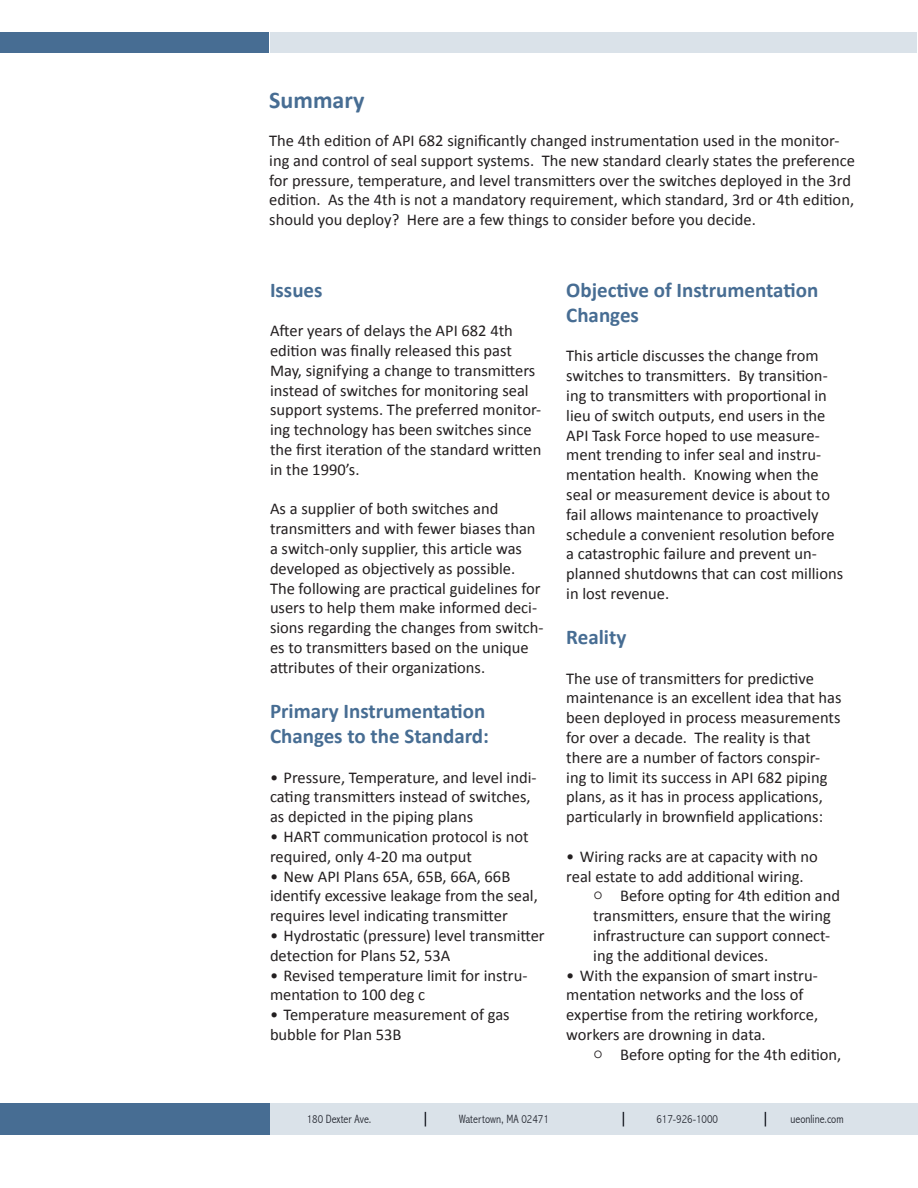
<style>
.page{position:relative;width:918px;height:1188px;background:#fff}
.page>*{position:absolute;margin:0;border:0;box-sizing:border-box;transform-origin:0 0}
.t1{font:700 24px "Calibri";color:#476d93}
.t2{font:700 21px/25.2px "Calibri";color:#476d93}
.t3{font:16.5px/19.8px "Calibri";color:#231f20}
.t4{font:300 condensed 12px "Abadi";color:#231f20}
.s1{font-family:"Constantia"}
</style>
<div class="page">
<div style="left:1px;top:32px;width:268px;height:21px;background:#476d93"></div>
<div style="left:271px;top:32px;width:646px;height:21px;background:#dae2e9"></div>
<div style="left:0;top:1104px;width:270px;height:31px;background:#476d93"></div>
<div style="left:270px;top:1104px;width:648px;height:31px;background:#dae2e9"></div>
<h1 class="t1" style="left:269px;top:85px;width:97px">Summary</h1>
<p class="t3" style="left:269px;top:131px;width:587px">The 4th edition of API 682 significantly changed instrumentation used in the monitor&shy;ing and control of seal support systems. The new standard clearly states the preference for pressure, temperature, and level transmitters over the switches deployed in the 3rd edition. As the 4th is not a mandatory requirement, which standard, 3rd or 4th edition, should you deploy? Here are a few things to consider before you decide.</p>
<p class="t2" style="left:270px;top:277px;width:54px">Issues</p>
<p class="t3" style="left:270px;top:321px;width:273px">After years of delays the API 682 4th edition was finally released this past May, signifying a change to transmitters instead of switches for monitoring seal support systems. The preferred monitor&shy;ing technology has been switches since the first iteration of the standard written in the 1990’s.</p>
<p class="t3" style="left:270px;top:499px;width:275px">As a supplier of both switches and transmitters and with fewer biases than a switch-only supplier, this article was developed as objectively as possible.<br>The following are practical guidelines for users to help them make informed deci&shy;sions regarding the changes from switch&shy;es to transmitters based on the unique attributes of their organizations.</p>
<p class="t2" style="left:270px;top:698px;width:220px">Primary Instrumentation<br>Changes to the Standard:</p>
<p class="t3" style="left:270px;top:767px;width:268px">• Pressure, Temperature, and level indi&shy;cating transmitters instead of switches, as depicted in the piping plans</p>
<p class="t3" style="left:270px;top:827px;width:260px">• HART communication protocol is not required, only 4-20 ma output</p>
<p class="t3" style="left:270px;top:866px;width:269px">• New API Plans 65A, 65B, 66A, 66B identify excessive leakage from the seal, requires level indicating transmitter</p>
<p class="t3" style="left:270px;top:926px;width:276px">• Hydrostatic (pressure) level transmitter detection for Plans 52, 53A</p>
<p class="t3" style="left:270px;top:965px;width:259px">• Revised temperature limit for instru&shy;mentation to 100 deg c</p>
<p class="t3" style="left:270px;top:1005px;width:241px">• Temperature measurement of gas bubble for Plan 53B</p>
<p class="t2" style="left:566px;top:277px;width:254px">Objective of Instrumentation<br>Changes</p>
<p class="t3" style="left:566px;top:346px;width:278px">This article discusses the change from switches to transmitters. By transition&shy;ing to transmitters with proportional in lieu of switch outputs, end users in the API Task Force hoped to use measure&shy;ment trending to infer seal and instru&shy;mentation health. Knowing when the seal or measurement device is about to fail allows maintenance to proactively schedule a convenient resolution before a catastrophic failure and prevent un&shy;planned shutdowns that can cost millions in lost revenue.</p>
<p class="t2" style="left:566px;top:624px;width:62px">Reality</p>
<p class="t3" style="left:566px;top:668px;width:277px">The use of transmitters for predictive maintenance is an excellent idea that has been deployed in process measurements for over a decade. The reality is that there are a number of factors conspir&shy;ing to limit its success in API 682 piping plans, as it has in process applications, particularly in brownfield applications:</p>
<p class="t3" style="left:566px;top:846px;width:253px">• Wiring racks are at capacity with no real estate to add additional wiring.</p>
<p class="t3" style="left:593px;top:886px;width:248px"><span class="s1">○</span> Before opting for 4th edition and transmitters, ensure that the wiring infrastructure can support connect&shy;ing the additional devices.</p>
<p class="t3" style="left:566px;top:965px;width:253px">• With the expansion of smart instru&shy;mentation networks and the loss of expertise from the retiring workforce, workers are drowning in data.</p>
<p class="t3" style="left:593px;top:1044px;width:250px"><span class="s1">○</span> Before opting for the 4th edition,</p>
<p class="t4" style="left:307px;top:1112px;width:66px">180 Dexter Ave.</p>
<p class="t4" style="left:459px;top:1112px;width:91px">Watertown, MA 02471</p>
<p class="t4" style="left:656px;top:1112px;width:63px">617-926-1000</p>
<p class="t4" style="left:791px;top:1112px;width:55px">ueonline.com</p>
</div>
